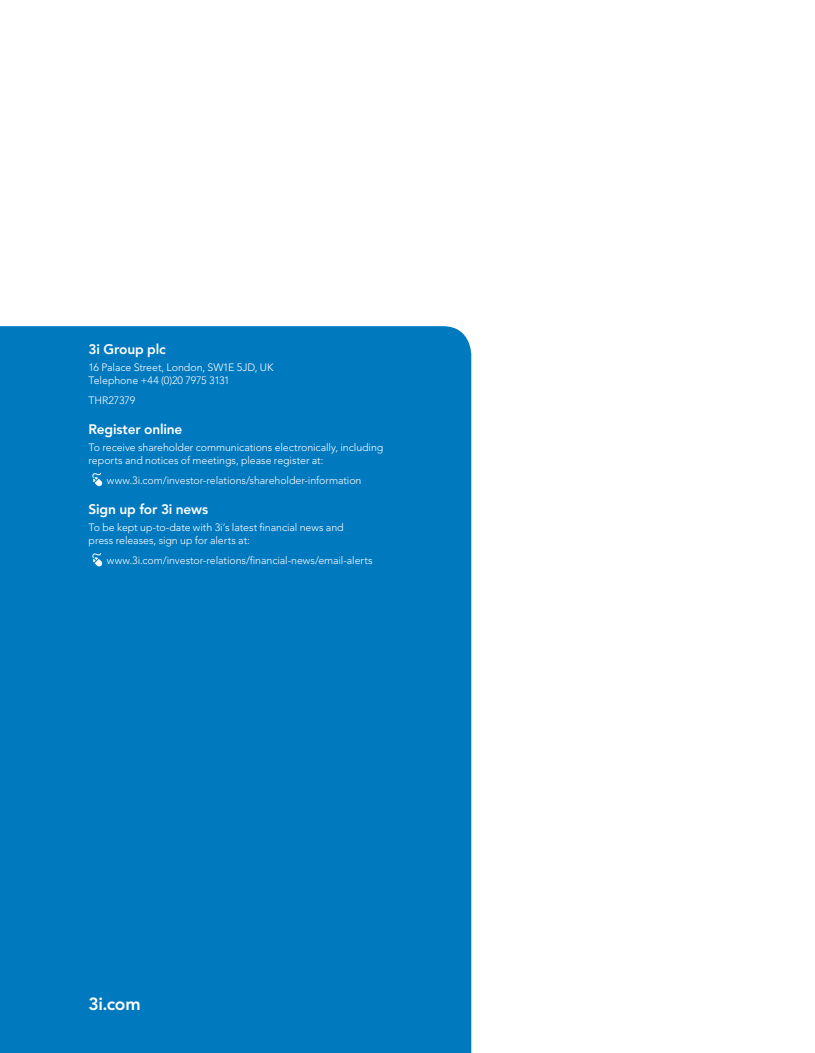
<style>
.page{position:relative;width:815px;height:1053px;background:#fff}
.page>*{position:absolute;margin:0;border:0;box-sizing:border-box;transform-origin:0 0}
.t1{font:800 17.5px "Avenir LT Std";color:#fff}
.t2{font:800 13.75px "Avenir LT Std";letter-spacing:-.015em;color:#fff}
.t3{font:300 10.62px/13.1px "Avenir LT Std";letter-spacing:-.005em;color:#fff}
</style>
<div class="page">
<div style="left:0;top:326px;width:471px;height:726px;background:#0079bf"></div>
<svg style="left:92px;top:472px;width:10px;height:14px"></svg>
<svg style="left:92px;top:553px;width:10px;height:13px"></svg>
<p class="t2" style="left:89px;top:341px;width:79px">3i Group plc</p>
<p class="t3" style="left:89px;top:361px;width:186px">16 Palace Street, London, SW1E 5JD, UK<br>Telephone +44 (0)20 7975 3131</p>
<p class="t3" style="left:89px;top:394px;width:48px">THR27379</p>
<p class="t2" style="left:89px;top:421px;width:95px">Register online</p>
<p class="t3" style="left:89px;top:441px;width:296px">To receive shareholder communications electronically, including reports and notices of meetings, please register at:</p>
<p class="t3" style="left:107px;top:474px;width:256px">www.3i.com/investor-relations/shareholder-information</p>
<p class="t2" style="left:89px;top:501px;width:121px">Sign up for 3i news</p>
<p class="t3" style="left:89px;top:521px;width:257px">To be kept up-to-date with 3i’s latest financial news and press releases, sign up for alerts at:</p>
<p class="t3" style="left:107px;top:553px;width:267px">www.3i.com/investor-relations/financial-news/email-alerts</p>
<h1 class="t1" style="left:89px;top:993px;width:54px">3i.com</h1>
</div>
